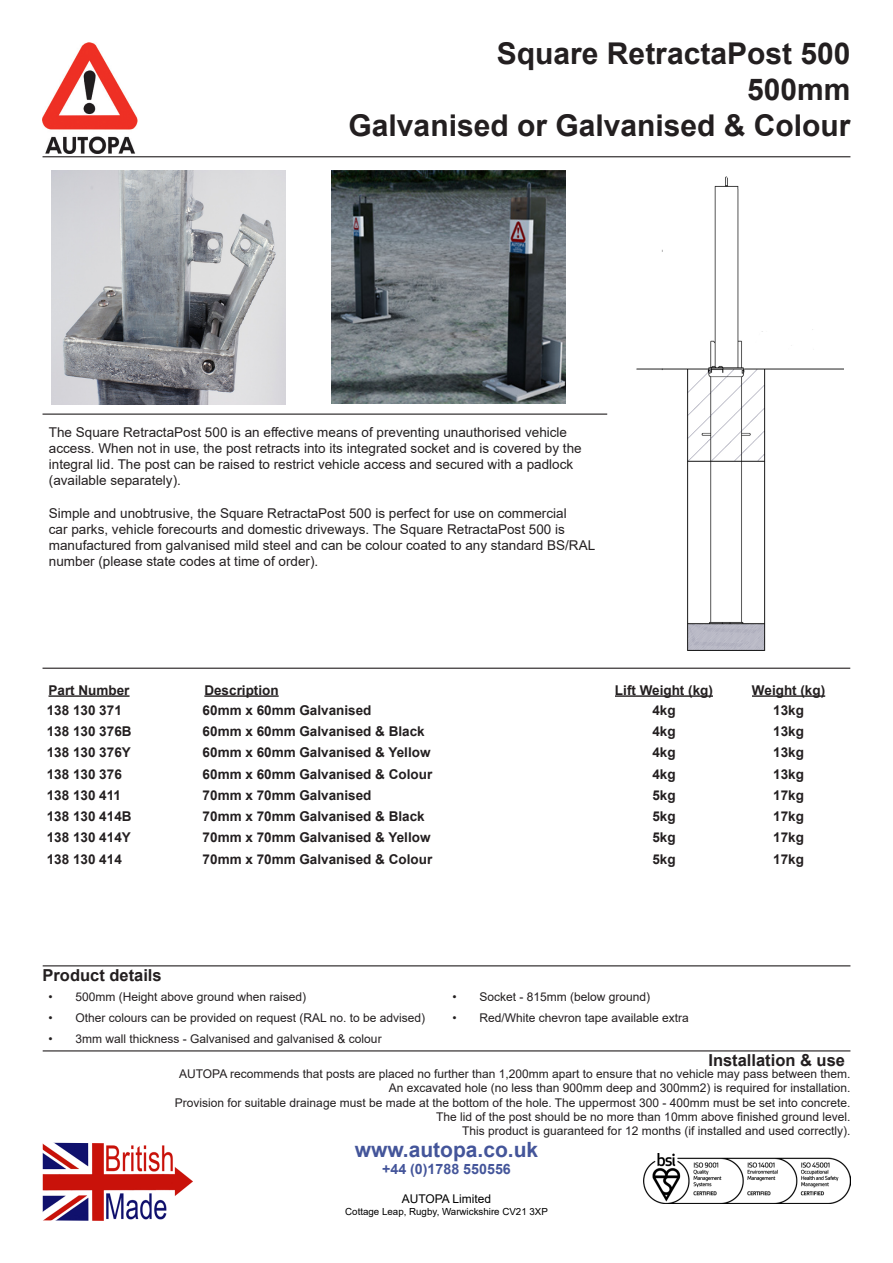
<style>
.page{position:relative;width:893px;height:1263px;background:#fff}
.page>*{position:absolute;margin:0;border:0;box-sizing:border-box;transform-origin:0 0}
.t1{font:700 30px "Arial";color:#231f20}
.t2{font:700 21px "Arial";color:#44559a}
.t3{font:700 16.5px "Arial";color:#231f20}
.t4{font:700 14.25px "Arial";color:#44559a}
.t5{font:13.5px/16.2px "Arial";color:#231f20}
.t6{font:700 13.5px "Arial";color:#231f20}
.t7{font:12px "Arial";color:#231f20}
.t8{font:12px "Arial";color:#000}
.t9{font:9.75px "Arial";color:#000}
</style>
<div class="page">
<img style="left:644px;top:1154px;width:206px;height:49px">
<img style="left:43px;top:1143px;width:150px;height:78px">
<img style="left:636px;top:176px;width:208px;height:475px">
<img style="left:42px;top:43px;width:95px;height:110px">
<hr style="left:43px;top:156px;width:807px;height:1px;background:#231f20">
<hr style="left:43px;top:414px;width:564px;height:1px;background:#231f20">
<img style="left:52px;top:170px;width:234px;height:234px">
<img style="left:332px;top:170px;width:234px;height:234px">
<hr style="left:49px;top:695px;width:81px;height:2px;background:#231f20">
<hr style="left:204px;top:695px;width:75px;height:2px;background:#231f20">
<hr style="left:615px;top:695px;width:98px;height:2px;background:#231f20">
<hr style="left:752px;top:695px;width:73px;height:2px;background:#231f20">
<hr style="left:43px;top:668px;width:807px;height:1px;background:#231f20">
<hr style="left:43px;top:965px;width:807px;height:1px;background:#231f20">
<hr style="left:43px;top:1050px;width:807px;height:1px;background:#231f20">
<p class="t1" style="left:497px;top:33px;width:355px">Square RetractaPost 500</p>
<p class="t1" style="left:747px;top:69px;width:105px">500mm</p>
<p class="t1" style="left:349px;top:105px;width:503px">Galvanised or Galvanised &amp; Colour</p>
<p class="t5" style="left:49px;top:424px;width:534px">The Square RetractaPost 500 is an effective means of preventing unauthorised vehicle access. When not in use, the post retracts into its integrated socket and is covered by the integral lid. The post can be raised to restrict vehicle access and secured with a padlock (available separately).</p>
<p class="t5" style="left:49px;top:505px;width:548px">Simple and unobtrusive, the Square RetractaPost 500 is perfect for use on commercial<br>car parks, vehicle forecourts and domestic driveways. The Square RetractaPost 500 is manufactured from galvanised mild steel and can be colour coated to any standard BS/RAL number (please state codes at time of order).</p>
<p class="t6" style="left:49px;top:680px;width:83px">Part Number</p>
<p class="t6" style="left:204px;top:680px;width:76px">Description</p>
<p class="t6" style="left:615px;top:680px;width:99px">Lift Weight (kg)</p>
<p class="t6" style="left:752px;top:680px;width:75px">Weight (kg)</p>
<p class="t6" style="left:47px;top:700px;width:77px">138 130 371</p>
<p class="t6" style="left:203px;top:700px;width:170px">60mm x 60mm Galvanised</p>
<p class="t6" style="left:652px;top:700px;width:25px">4kg</p>
<p class="t6" style="left:773px;top:700px;width:32px">13kg</p>
<p class="t6" style="left:47px;top:722px;width:86px">138 130 376B</p>
<p class="t6" style="left:203px;top:722px;width:224px">60mm x 60mm Galvanised &amp; Black</p>
<p class="t6" style="left:652px;top:722px;width:25px">4kg</p>
<p class="t6" style="left:773px;top:722px;width:32px">13kg</p>
<p class="t6" style="left:47px;top:743px;width:86px">138 130 376Y</p>
<p class="t6" style="left:203px;top:743px;width:229px">60mm x 60mm Galvanised &amp; Yellow</p>
<p class="t6" style="left:652px;top:743px;width:25px">4kg</p>
<p class="t6" style="left:773px;top:743px;width:32px">13kg</p>
<p class="t6" style="left:47px;top:764px;width:77px">138 130 376</p>
<p class="t6" style="left:203px;top:764px;width:231px">60mm x 60mm Galvanised &amp; Colour</p>
<p class="t6" style="left:652px;top:764px;width:25px">4kg</p>
<p class="t6" style="left:773px;top:764px;width:32px">13kg</p>
<p class="t6" style="left:47px;top:785px;width:76px">138 130 411</p>
<p class="t6" style="left:203px;top:785px;width:170px">70mm x 70mm Galvanised</p>
<p class="t6" style="left:652px;top:785px;width:25px">5kg</p>
<p class="t6" style="left:773px;top:785px;width:32px">17kg</p>
<p class="t6" style="left:47px;top:807px;width:86px">138 130 414B</p>
<p class="t6" style="left:203px;top:807px;width:224px">70mm x 70mm Galvanised &amp; Black</p>
<p class="t6" style="left:652px;top:807px;width:25px">5kg</p>
<p class="t6" style="left:773px;top:807px;width:32px">17kg</p>
<p class="t6" style="left:47px;top:828px;width:86px">138 130 414Y</p>
<p class="t6" style="left:203px;top:828px;width:229px">70mm x 70mm Galvanised &amp; Yellow</p>
<p class="t6" style="left:652px;top:828px;width:25px">5kg</p>
<p class="t6" style="left:773px;top:828px;width:32px">17kg</p>
<p class="t6" style="left:47px;top:849px;width:77px">138 130 414</p>
<p class="t6" style="left:203px;top:849px;width:231px">70mm x 70mm Galvanised &amp; Colour</p>
<p class="t6" style="left:652px;top:849px;width:25px">5kg</p>
<p class="t6" style="left:773px;top:849px;width:32px">17kg</p>
<p class="t3" style="left:43px;top:963px;width:121px">Product details</p>
<p class="t7" style="left:49px;top:989px;width:259px">• 500mm (Height above ground when raised)</p>
<p class="t7" style="left:452px;top:989px;width:199px">• Socket - 815mm (below ground)</p>
<p class="t7" style="left:49px;top:1009px;width:378px">• Other colours can be provided on request (RAL no. to be advised)</p>
<p class="t7" style="left:452px;top:1009px;width:238px">• Red/White chevron tape available extra</p>
<p class="t7" style="left:49px;top:1030px;width:335px">• 3mm wall thickness - Galvanised and galvanised &amp; colour</p>
<p class="t3" style="left:708px;top:1048px;width:138px">Installation &amp; use</p>
<p class="t7" style="left:179px;top:1065px;width:673px">AUTOPA recommends that posts are placed no further than 1,200mm apart to ensure that no vehicle may pass between them.</p>
<p class="t7" style="left:389px;top:1080px;width:463px">An excavated hole (no less than 900mm deep and 300mm2) is required for installation.</p>
<p class="t7" style="left:175px;top:1094px;width:677px">Provision for suitable drainage must be made at the bottom of the hole. The uppermost 300 - 400mm must be set into concrete.</p>
<p class="t7" style="left:436px;top:1108px;width:416px">The lid of the post should be no more than 10mm above finished ground level.</p>
<p class="t7" style="left:462px;top:1123px;width:390px">This product is guaranteed for 12 months (if installed and used correctly).</p>
<p class="t2" style="left:355px;top:1135px;width:185px">www.autopa.co.uk</p>
<p class="t4" style="left:382px;top:1159px;width:130px">+44 (0)1788 550556</p>
<p class="t8" style="left:402px;top:1190px;width:91px">AUTOPA Limited</p>
<p class="t9" style="left:345px;top:1204px;width:204px">Cottage Leap, Rugby, Warwickshire CV21 3XP</p>
</div>
